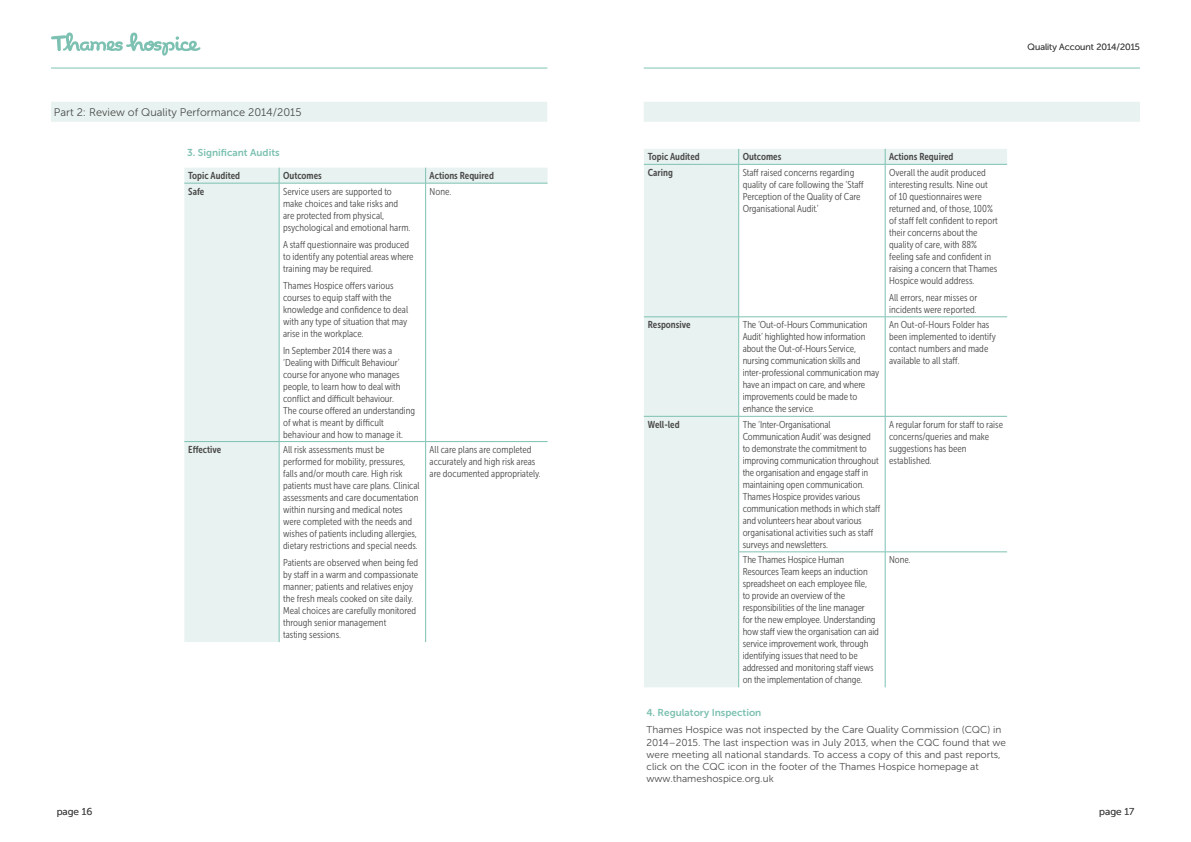
<style>
.page{position:relative;width:1191px;height:842px;background:#fff}
.page>*{position:absolute;margin:0;border:0;box-sizing:border-box;transform-origin:0 0}
.t1{font:11px "Museo Sans 300";color:#4a4a49}
.t2{font:10px/12px "Museo Sans Cond 300";color:#4a4a49}
.t3{font:10px/12.2px "Museo Sans 300";color:#4a4a49}
.t4{font:10px "Museo Sans Cond 700";color:#4a4a49}
.t5{font:10px "Museo Sans 700";color:#7dc1b2}
.t6{font:9px "Museo Sans 300";color:#4a4a49}
</style>
<div class="page">
<div style="left:51px;top:102px;width:496px;height:20px;background:#e8f3f1"></div>
<svg style="left:184px;top:168px;width:363px;height:474px"></svg>
<svg style="left:279px;top:168px;width:1px;height:15px"></svg>
<svg style="left:425px;top:168px;width:1px;height:15px"></svg>
<hr style="left:184px;top:183px;width:95px;height:1px;background:#7dc1b2">
<hr style="left:279px;top:183px;width:146px;height:1px;background:#7dc1b2">
<hr style="left:279px;top:183px;width:1px;height:258px;background:#7dc1b2">
<hr style="left:425px;top:183px;width:122px;height:1px;background:#7dc1b2">
<hr style="left:425px;top:183px;width:1px;height:258px;background:#7dc1b2">
<hr style="left:184px;top:441px;width:95px;height:1px;background:#7dc1b2">
<hr style="left:279px;top:441px;width:146px;height:1px;background:#7dc1b2">
<hr style="left:279px;top:442px;width:1px;height:200px;background:#7dc1b2">
<hr style="left:425px;top:441px;width:122px;height:1px;background:#7dc1b2">
<hr style="left:425px;top:442px;width:1px;height:200px;background:#7dc1b2">
<svg style="left:644px;top:149px;width:363px;height:538px"></svg>
<svg style="left:738px;top:149px;width:1px;height:15px"></svg>
<svg style="left:885px;top:149px;width:1px;height:15px"></svg>
<hr style="left:644px;top:164px;width:94px;height:1px;background:#7dc1b2">
<hr style="left:738px;top:164px;width:147px;height:1px;background:#7dc1b2">
<hr style="left:738px;top:165px;width:1px;height:152px;background:#7dc1b2">
<hr style="left:885px;top:164px;width:122px;height:1px;background:#7dc1b2">
<hr style="left:885px;top:165px;width:1px;height:152px;background:#7dc1b2">
<hr style="left:644px;top:317px;width:94px;height:1px;background:#7dc1b2">
<hr style="left:738px;top:317px;width:147px;height:1px;background:#7dc1b2">
<hr style="left:738px;top:317px;width:1px;height:99px;background:#7dc1b2">
<hr style="left:885px;top:317px;width:122px;height:1px;background:#7dc1b2">
<hr style="left:885px;top:317px;width:1px;height:99px;background:#7dc1b2">
<hr style="left:644px;top:416px;width:94px;height:1px;background:#7dc1b2">
<hr style="left:738px;top:416px;width:147px;height:1px;background:#7dc1b2">
<hr style="left:738px;top:417px;width:1px;height:135px;background:#7dc1b2">
<hr style="left:885px;top:416px;width:122px;height:1px;background:#7dc1b2">
<hr style="left:885px;top:417px;width:1px;height:135px;background:#7dc1b2">
<hr style="left:738px;top:552px;width:147px;height:1px;background:#7dc1b2">
<hr style="left:738px;top:552px;width:1px;height:135px;background:#7dc1b2">
<hr style="left:885px;top:552px;width:122px;height:1px;background:#7dc1b2">
<hr style="left:885px;top:552px;width:1px;height:135px;background:#7dc1b2">
<div style="left:643px;top:102px;width:497px;height:20px;background:#e8f3f1"></div>
<hr style="left:643px;top:68px;width:497px;height:1px;background:#7dc1b2">
<hr style="left:51px;top:68px;width:496px;height:1px;background:#7dc1b2">
<svg style="left:51px;top:32px;width:149px;height:24px"></svg>
<p class="t6" style="left:1027px;top:42px;width:114px">Quality Account 2014/2015</p>
<p class="t1" style="left:54px;top:106px;width:249px">Part 2: Review of Quality Performance 2014/2015</p>
<p class="t5" style="left:187px;top:147px;width:94px">3. Significant Audits</p>
<p class="t4" style="left:648px;top:151px;width:53px">Topic Audited</p>
<p class="t4" style="left:742px;top:151px;width:40px">Outcomes</p>
<p class="t4" style="left:889px;top:151px;width:66px">Actions Required</p>
<p class="t4" style="left:648px;top:167px;width:27px">Caring</p>
<p class="t2" style="left:742px;top:166px;width:122px">Staff raised concerns regarding quality of care following the ‘Staff<br>Perception of the Quality of Care<br>Organisational Audit.’</p>
<p class="t2" style="left:889px;top:166px;width:110px">Overall the audit produced interesting results. Nine out<br>of 10 questionnaires were returned and, of those, 100% of staff felt confident to report their concerns about the quality of care, with 88% feeling safe and confident in raising a concern that Thames<br>Hospice would address.</p>
<p class="t2" style="left:889px;top:291px;width:90px">All errors, near misses or incidents were reported.</p>
<p class="t4" style="left:648px;top:319px;width:44px">Responsive</p>
<p class="t2" style="left:742px;top:319px;width:138px">The ‘Out-of-Hours Communication<br>Audit’ highlighted how information about the Out-of-Hours Service, nursing communication skills and inter-professional communication may have an impact on care, and where improvements could be made to enhance the service.</p>
<p class="t2" style="left:889px;top:319px;width:108px">An Out-of-Hours Folder has been implemented to identify contact numbers and made available to all staff.</p>
<p class="t4" style="left:648px;top:419px;width:33px">Well-led</p>
<p class="t2" style="left:742px;top:418px;width:139px">The ‘Inter-Organisational Communication Audit’ was designed to demonstrate the commitment to improving communication throughout the organisation and engage staff in maintaining open communication.<br>Thames Hospice provides various communication methods in which staff and volunteers hear about various organisational activities such as staff surveys and newsletters.</p>
<p class="t2" style="left:889px;top:418px;width:115px">A regular forum for staff to raise concerns/queries and make suggestions has been established.</p>
<p class="t2" style="left:742px;top:554px;width:138px">The Thames Hospice Human Resources Team keeps an induction spreadsheet on each employee file,<br>to provide an overview of the responsibilities of the line manager<br>for the new employee. Understanding how staff view the organisation can aid service improvement work, through identifying issues that need to be addressed and monitoring staff views on the implementation of change.</p>
<p class="t2" style="left:889px;top:554px;width:23px">None.</p>
<p class="t5" style="left:646px;top:706px;width:116px">4. Regulatory Inspection</p>
<p class="t3" style="left:646px;top:724px;width:361px">Thames Hospice was not inspected by the Care Quality Commission (CQC) in 2014–2015. The last inspection was in July 2013, when the CQC found that we were meeting all national standards. To access a copy of this and past reports, click on the CQC icon in the footer of the Thames Hospice homepage at www.thameshospice.org.uk</p>
<p class="t4" style="left:188px;top:170px;width:53px">Topic Audited</p>
<p class="t4" style="left:283px;top:170px;width:40px">Outcomes</p>
<p class="t4" style="left:429px;top:170px;width:66px">Actions Required</p>
<p class="t4" style="left:188px;top:186px;width:17px">Safe</p>
<p class="t2" style="left:283px;top:185px;width:129px">Service users are supported to make choices and take risks and are protected from physical, psychological and emotional harm.</p>
<p class="t2" style="left:283px;top:238px;width:132px">A staff questionnaire was produced to identify any potential areas where training may be required.</p>
<p class="t2" style="left:283px;top:279px;width:126px">Thames Hospice offers various courses to equip staff with the knowledge and confidence to deal with any type of situation that may arise in the workplace.</p>
<p class="t2" style="left:283px;top:344px;width:133px">In September 2014 there was a ‘Dealing with Difficult Behaviour’ course for anyone who manages people, to learn how to deal with conflict and difficult behaviour.<br>The course offered an understanding of what is meant by difficult behaviour and how to manage it.</p>
<p class="t2" style="left:429px;top:185px;width:23px">None.</p>
<p class="t4" style="left:188px;top:444px;width:34px">Effective</p>
<p class="t2" style="left:283px;top:444px;width:138px">All risk assessments must be performed for mobility, pressures, falls and/or mouth care. High risk patients must have care plans. Clinical assessments and care documentation within nursing and medical notes were completed with the needs and wishes of patients including allergies, dietary restrictions and special needs.</p>
<p class="t2" style="left:283px;top:557px;width:137px">Patients are observed when being fed by staff in a warm and compassionate manner; patients and relatives enjoy the fresh meals cooked on site daily.<br>Meal choices are carefully monitored through senior management<br>tasting sessions.</p>
<p class="t2" style="left:429px;top:444px;width:113px">All care plans are completed accurately and high risk areas are documented appropriately.</p>
<p class="t3" style="left:57px;top:806px;width:37px">page 16</p>
<p class="t3" style="left:1099px;top:806px;width:36px">page 17</p>
</div>
